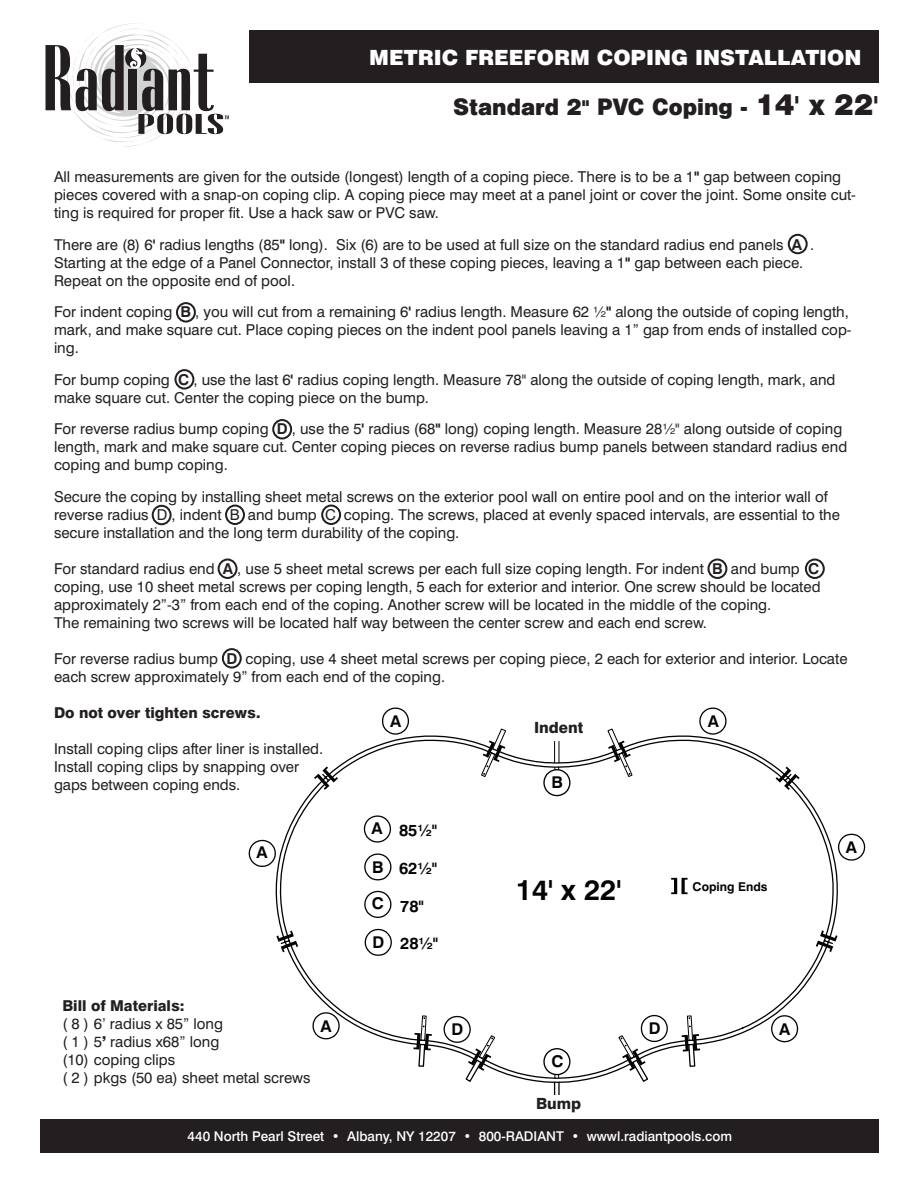
<style>
.page{position:relative;width:918px;height:1188px;background:#fff}
.page>*{position:absolute;margin:0;border:0;box-sizing:border-box;transform-origin:0 0}
.t1{font:700 28.35px "Swiss 721 BT";color:#040503}
.t2{font:900 21px "Swiss 721 BT";color:#fff}
.t3{font:21px "Swiss 721 BT Black No 2";color:#231f20}
.t4{font:700 16.2px "Swiss 721 BT";color:#040503}
.t5{font:800 15.45px "Swiss 721 BT";color:#231f20}
.t6{font:15px/18px "Swiss 721 BT";color:#231f20}
.t7{font:800 15px "Swiss 721 BT";color:#231f20}
.t8{font:500 13.5px "Swiss 721 BT";color:#fff}
.t9{font:700 12.15px "Swiss 721 BT";color:#040503}
.s1{font-size:27px}
.s2{font-family:"Swiss 721 BT";font-weight:800;font-size:27px}
.s3{font-weight:800}
.s4{font-weight:700}
</style>
<div class="page">
<div style="left:788px;top:234px;width:20px;height:20px;border:2px solid #231f20;border-radius:50%"></div>
<div style="left:176px;top:302px;width:20px;height:21px;border:2px solid #231f20;border-radius:50%"></div>
<div style="left:175px;top:369px;width:19px;height:21px;border:2px solid #231f20;border-radius:50%"></div>
<div style="left:249px;top:30px;width:630px;height:52px;background:#231f20"></div>
<div style="left:40px;top:1119px;width:838px;height:34px;background:#231f20"></div>
<svg style="left:45px;top:23px;width:184px;height:124px"></svg>
<svg style="left:249px;top:707px;width:460px;height:338px"></svg>
<svg style="left:420px;top:752px;width:220px;height:281px"></svg>
<svg style="left:640px;top:707px;width:225px;height:336px"></svg>
<svg style="left:363px;top:815px;width:29px;height:28px"></svg>
<svg style="left:364px;top:853px;width:28px;height:28px"></svg>
<svg style="left:364px;top:890px;width:28px;height:29px"></svg>
<svg style="left:364px;top:928px;width:29px;height:29px"></svg>
<svg style="left:413px;top:1033px;width:287px;height:62px"></svg>
<svg style="left:483px;top:728px;width:148px;height:69px"></svg>
<svg style="left:276px;top:931px;width:22px;height:21px"></svg>
<svg style="left:314px;top:766px;width:24px;height:24px"></svg>
<svg style="left:816px;top:930px;width:22px;height:22px"></svg>
<svg style="left:776px;top:767px;width:24px;height:23px"></svg>
<svg style="left:671px;top:878px;width:17px;height:16px"></svg>
<div style="left:272px;top:419px;width:20px;height:20px;border:2px solid #231f20;border-radius:50%"></div>
<div style="left:218px;top:559px;width:20px;height:20px;border:2px solid #231f20;border-radius:50%"></div>
<div style="left:707px;top:559px;width:20px;height:20px;border:2px solid #231f20;border-radius:50%"></div>
<div style="left:805px;top:559px;width:20px;height:20px;border:2px solid #231f20;border-radius:50%"></div>
<div style="left:222px;top:648px;width:20px;height:21px;border:2px solid #231f20;border-radius:50%"></div>
<div style="left:152px;top:505px;width:20px;height:20px;border:2px solid #231f20;border-radius:50%"></div>
<div style="left:225px;top:505px;width:20px;height:20px;border:2px solid #231f20;border-radius:50%"></div>
<div style="left:321px;top:505px;width:20px;height:20px;border:2px solid #231f20;border-radius:50%"></div>
<p class="t2" style="left:369px;top:45px;width:494px">METRIC FREEFORM COPING INSTALLATION</p>
<p class="t3" style="left:453px;top:92px;width:427px">Standard 2" PVC Coping - <span class="s1">14</span><span class="s2">'</span> <span class="s1">x 22</span><span class="s2">'</span></p>
<p class="t6" style="left:54px;top:168px;width:803px">All measurements are given for the outside (longest) length of a coping piece. There is to be a 1<span class="s3">"</span> gap between coping pieces covered with a snap-on coping clip. A coping piece may meet at a panel joint or cover the joint. Some onsite cut&shy;ting is required for proper fit. Use a hack saw or PVC saw.</p>
<p class="t6" style="left:54px;top:235px;width:762px">There are (8) 6<span class="s3">'</span> radius lengths (85<span class="s3">"</span> long). Six (6) are to be used at full size on the standard radius end panels <span class="s4">A</span> .<br>Starting at the edge of a Panel Connector, install 3 of these coping pieces, leaving a 1<span class="s3">"</span> gap between each piece.<br>Repeat on the opposite end of pool.</p>
<p class="t6" style="left:54px;top:303px;width:799px">For indent coping <span class="s4">B</span> , you will cut from a remaining 6<span class="s3">'</span> radius length. Measure 62 ½<span class="s3">"</span> along the outside of coping length, mark, and make square cut. Place coping pieces on the indent pool panels leaving a 1” gap from ends of installed cop&shy;ing.</p>
<p class="t6" style="left:54px;top:370px;width:783px">For bump coping <span class="s4">C</span> , use the last 6<span class="s3">'</span> radius coping length. Measure 78" along the outside of coping length, mark, and make square cut. Center the coping piece on the bump.</p>
<p class="t6" style="left:54px;top:420px;width:795px">For reverse radius bump coping <span class="s4">D</span> , use the 5<span class="s3">'</span> radius (68<span class="s3">"</span> long) coping length. Measure 28½" along outside of coping length, mark and make square cut. Center coping pieces on reverse radius bump panels between standard radius end coping and bump coping.</p>
<p class="t6" style="left:54px;top:487px;width:787px">Secure the coping by installing sheet metal screws on the exterior pool wall on entire pool and on the interior wall of reverse radius D , indent B and bump C coping. The screws, placed at evenly spaced intervals, are essential to the secure installation and the long term durability of the coping.</p>
<p class="t6" style="left:54px;top:559px;width:768px">For standard radius end <span class="s4">A</span> , use 5 sheet metal screws per each full size coping length. For indent <span class="s4">B</span> and bump <span class="s4">C </span>coping, use 10 sheet metal screws per coping length, 5 each for exterior and interior. One screw should be located approximately 2”-3” from each end of the coping. Another screw will be located in the middle of the coping.<br>The remaining two screws will be located half way between the center screw and each end screw.</p>
<p class="t6" style="left:54px;top:649px;width:795px">For reverse radius bump <span class="s4">D</span> coping, use 4 sheet metal screws per coping piece, 2 each for exterior and interior. Locate each screw approximately 9” from each end of the coping.</p>
<p class="t7" style="left:54px;top:703px;width:208px">Do not over tighten screws.</p>
<p class="t6" style="left:54px;top:739px;width:271px">Install coping clips after liner is installed.<br>Install coping clips by snapping over gaps between coping ends.</p>
<p class="t4" style="left:390px;top:711px;width:13px">A</p>
<p class="t4" style="left:708px;top:711px;width:13px">A</p>
<p class="t5" style="left:534px;top:718px;width:51px">Indent</p>
<p class="t4" style="left:552px;top:773px;width:13px">B</p>
<p class="t4" style="left:256px;top:843px;width:13px">A</p>
<p class="t4" style="left:372px;top:821px;width:67px">A 85½"</p>
<p class="t4" style="left:372px;top:858px;width:67px">B 62½"</p>
<p class="t4" style="left:372px;top:896px;width:54px">C 78"</p>
<p class="t4" style="left:373px;top:934px;width:67px">D 28½"</p>
<p class="t1" style="left:516px;top:872px;width:107px">14' x 22'</p>
<p class="t9" style="left:693px;top:879px;width:76px">Coping Ends</p>
<p class="t7" style="left:62px;top:997px;width:124px">Bill of Materials:</p>
<p class="t6" style="left:62px;top:1015px;width:162px">( 8 ) 6’ radius x 85” long</p>
<p class="t6" style="left:62px;top:1033px;width:158px">( 1 ) 5<span class="s3">’</span> radius x68” long</p>
<p class="t6" style="left:62px;top:1051px;width:114px">(10) coping clips</p>
<p class="t6" style="left:62px;top:1069px;width:250px">( 2 ) pkgs (50 ea) sheet metal screws</p>
<p class="t4" style="left:321px;top:1017px;width:13px">A</p>
<p class="t4" style="left:451px;top:1020px;width:13px">D</p>
<p class="t4" style="left:649px;top:1019px;width:13px">D</p>
<p class="t4" style="left:552px;top:1052px;width:14px">C</p>
<p class="t5" style="left:536px;top:1095px;width:47px">Bump</p>
<p class="t8" style="left:188px;top:1128px;width:546px">440 North Pearl Street • Albany, NY 12207 • 800-RADIANT • wwwl.radiantpools.com</p>
<p class="t4" style="left:779px;top:1020px;width:13px">A</p>
<p class="t4" style="left:846px;top:837px;width:13px">A</p>
</div>
